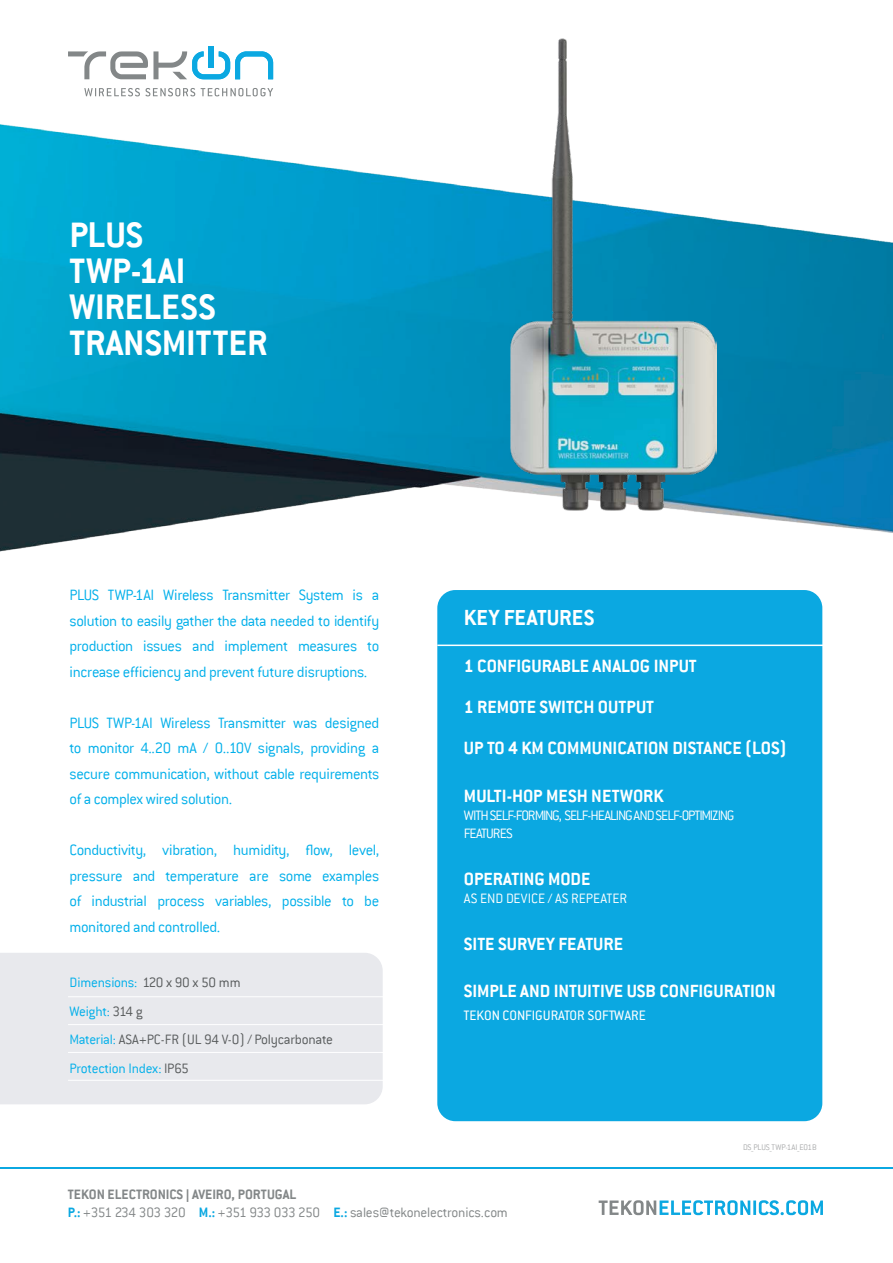
<style>
.page{position:relative;width:893px;height:1263px;background:#fff}
.page>*{position:absolute;margin:0;border:0;box-sizing:border-box;transform-origin:0 0}
.t1{font:700 39px/36px "Conduit ITC";color:#fff}
.t2{font:700 24px "Conduit ITC";color:#fff}
.t3{font:700 19.5px/41.4px "Conduit ITC";color:#fff}
.t4{font:300 16.5px/25.5px "Conduit ITC";letter-spacing:-.025em;color:#00afea;text-align:justify}
.t5{font:300 15px/28.5px "Conduit ITC";letter-spacing:-.015em;color:#585b5c}
.t6{font:300 15px/18px "Conduit ITC";letter-spacing:-.02em;color:#838788}
.t7{font:300 15px/18px "Conduit ITC";letter-spacing:-.06em;color:#fff}
.t8{font:15px "Conduit ITC Pro";color:#fff}
.t9{font:300 15px "Conduit ITC";color:#fff}
.t10{font:300 9px "Conduit ITC";color:#acadae}
.s1{color:#00afea}
.s2{color:#0ba8e1}
.s3{font-weight:700}
.s4{font-family:"Arial";font-weight:700;font-size:13.5px}
.s5{font-weight:700;color:#0ba8e1}
</style>
<div class="page">
<img style="left:0;top:61px;width:893px;height:491px">
<div style="left:437px;top:590px;width:385px;height:531px;background:#0ba8e1;border-radius:18px"></div>
<div style="left:0;top:953px;width:383px;height:151px;background:#e8e9ed"></div>
<hr style="left:68px;top:996px;width:342px;height:1px;background:#fff">
<hr style="left:68px;top:1024px;width:342px;height:1px;background:#fff">
<hr style="left:68px;top:1052px;width:342px;height:1px;background:#fff">
<hr style="left:68px;top:1080px;width:342px;height:1px;background:#fff">
<hr style="left:437px;top:644px;width:388px;height:2px;background:#fff">
<hr style="left:0;top:1167px;width:893px;height:1px;background:#0ba8e1">
<svg style="left:68px;top:46px;width:205px;height:33px"></svg>
<svg style="left:84px;top:88px;width:111px;height:8px"></svg>
<svg style="left:201px;top:88px;width:72px;height:8px"></svg>
<svg style="left:599px;top:1200px;width:151px;height:15px"></svg>
<hr style="left:753px;top:1200px;width:3px;height:15px;background:#0ba8e1">
<svg style="left:759px;top:1200px;width:64px;height:15px"></svg>
<img style="left:510px;top:38px;width:206px;height:473px">
<h1 class="t1" style="left:69px;top:216px;width:200px">PLUS<br>TWP-1AI<br>WIRELESS<br>TRANSMITTER</h1>
<p class="t4" style="left:69px;top:582px;width:311px">PLUS TWP-1AI Wireless Transmitter System is a solution to easily gather the data needed to identify production issues and implement measures to increase efficiency and prevent future disruptions.</p>
<p class="t4" style="left:69px;top:710px;width:311px">PLUS TWP-1AI Wireless Transmitter was designed to monitor 4..20 mA / 0..10V signals, providing a secure communication, without cable requirements of a complex wired solution.</p>
<p class="t4" style="left:69px;top:837px;width:311px">Conductivity, vibration, humidity, flow, level, pressure and temperature are some examples of industrial process variables, possible to be monitored and controlled.</p>
<p class="t5" style="left:69px;top:968px;width:265px"><span class="s1">Dimensions:</span> 120 x 90 x 50 mm<br><span class="s1">Weight</span><span class="s2">:</span> 314 g<br><span class="s1">Material</span><span class="s2">:</span> ASA+PC-FR (UL 94 V-0) / Polycarbonate<br><span class="s1">Protection Index:</span> IP65</p>
<h2 class="t2" style="left:464px;top:603px;width:132px">KEY FEATURES</h2>
<p class="t3" style="left:464px;top:644px;width:324px">1 CONFIGURABLE ANALOG INPUT<br>1 REMOTE SWITCH OUTPUT<br>UP TO 4 KM COMMUNICATION DISTANCE (LOS)</p>
<p class="t3" style="left:464px;top:774px;width:201px">MULTI-HOP MESH NETWORK</p>
<p class="t7" style="left:464px;top:806px;width:272px">WITH SELF-FORMING, SELF-HEALING AND SELF-OPTIMIZING<br>FEATURES</p>
<p class="t3" style="left:464px;top:858px;width:128px">OPERATING MODE</p>
<p class="t9" style="left:464px;top:890px;width:165px">AS END DEVICE / AS REPEATER</p>
<p class="t3" style="left:464px;top:923px;width:161px">SITE SURVEY FEATURE</p>
<p class="t3" style="left:464px;top:969px;width:313px">SIMPLE AND INTUITIVE USB CONFIGURATION</p>
<p class="t8" style="left:464px;top:1007px;width:183px">TEKON CONFIGURATOR SOFTWARE</p>
<p class="t10" style="left:743px;top:1142px;width:75px">DS_PLUS_TWP-1AI_E01B</p>
<p class="t6" style="left:68px;top:1186px;width:441px"><span class="s3">TEKON ELECTRONICS</span> <span class="s4">|</span> <span class="s3">AVEIRO, PORTUGAL<br></span><span class="s5">P.:</span> +351 234 303 320 <span class="s5">M.:</span> +351 933 033 250 <span class="s5">E.:</span> sales@tekonelectronics.com</p>
</div>
